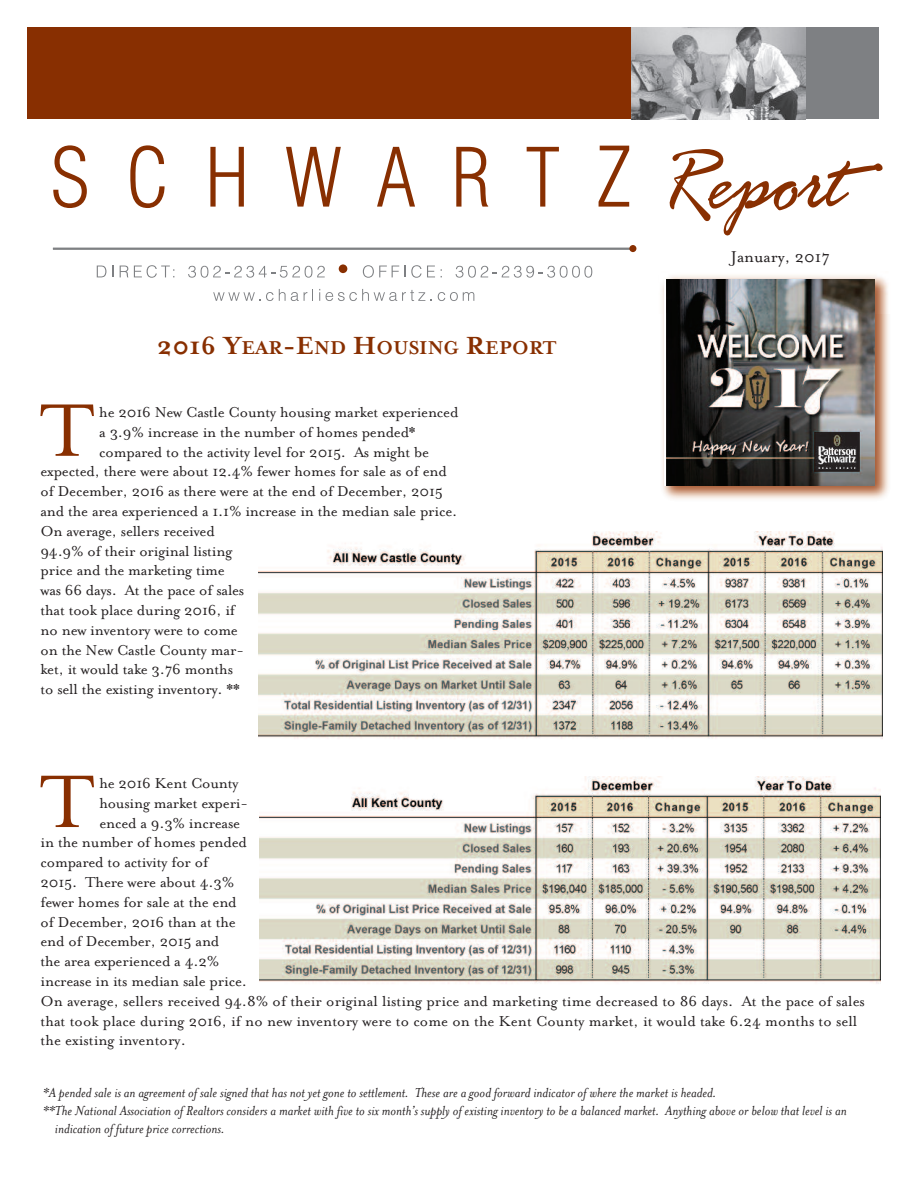
<style>
.page{position:relative;width:918px;height:1188px;background:#fff}
.page>*{position:absolute;margin:0;border:0;box-sizing:border-box;transform-origin:0 0}
.t1{font:85.5px "Mrs Eaves Roman";color:#882f01}
.t2{font:700 21.3px "Mrs Eaves";color:#882f01}
.t3{font:18px "Mrs Eaves Roman";color:#231f20}
.t4{font:16.5px "Mrs Eaves Roman";letter-spacing:-.01em;color:#231f20}
.t5{font:italic 15px "Mrs Eaves";color:#231f20}
.s1{font-size:28.5px}
</style>
<div class="page">
<svg style="left:97px;top:266px;width:9px;height:11px"></svg>
<svg style="left:120px;top:266px;width:8px;height:11px"></svg>
<svg style="left:134px;top:265px;width:40px;height:13px"></svg>
<svg style="left:188px;top:266px;width:137px;height:12px"></svg>
<div style="left:339px;top:264px;width:8px;height:9px;background:#882f01;border-radius:50%"></div>
<svg style="left:363px;top:265px;width:72px;height:13px"></svg>
<svg style="left:456px;top:266px;width:136px;height:12px"></svg>
<svg style="left:213px;top:292px;width:47px;height:9px"></svg>
<svg style="left:266px;top:289px;width:47px;height:12px"></svg>
<svg style="left:326px;top:289px;width:99px;height:12px"></svg>
<svg style="left:438px;top:292px;width:36px;height:9px"></svg>
<div style="left:27px;top:27px;width:605px;height:92px;background:#882f01"></div>
<div style="left:805px;top:27px;width:74px;height:92px;background:#7e8083"></div>
<hr style="left:53px;top:248px;width:578px;height:2px;background:#7e8083">
<div style="left:629px;top:245px;width:7px;height:7px;background:#882f01;border-radius:50%"></div>
<svg style="left:53px;top:145px;width:34px;height:63px"></svg>
<svg style="left:130px;top:145px;width:35px;height:63px"></svg>
<svg style="left:210px;top:147px;width:34px;height:60px"></svg>
<svg style="left:286px;top:147px;width:55px;height:60px"></svg>
<svg style="left:377px;top:147px;width:38px;height:60px"></svg>
<svg style="left:456px;top:147px;width:32px;height:60px"></svg>
<svg style="left:527px;top:147px;width:32px;height:60px"></svg>
<svg style="left:599px;top:146px;width:30px;height:61px"></svg>
<svg style="left:669px;top:149px;width:214px;height:87px"></svg>
<img style="left:631px;top:27px;width:175px;height:92px">
<img style="left:259px;top:532px;width:624px;height:207px">
<img style="left:260px;top:776px;width:621px;height:208px">
<img style="left:661px;top:275px;width:228px;height:224px">
<img style="left:667px;top:279px;width:207px;height:207px">
<p class="t2" style="left:157px;top:334px;width:401px"><span class="s1">2016 Y</span>EAR<span class="s1">-E</span>ND <span class="s1">H</span>OUSING <span class="s1">R</span>EPORT</p>
<h1 class="t1" style="left:40px;top:376px;width:56px">T</h1>
<p class="t4" style="left:99px;top:402px;width:361px">he 2016 New Castle County housing market experienced</p>
<p class="t4" style="left:99px;top:421px;width:318px">a 3.9% increase in the number of homes pended*</p>
<p class="t4" style="left:99px;top:441px;width:331px">compared to the activity level for 2015. As might be</p>
<p class="t4" style="left:41px;top:461px;width:408px">expected, there were about 12.4% fewer homes for sale as of end</p>
<p class="t4" style="left:40px;top:481px;width:404px">of December, 2016 as there were at the end of December, 2015</p>
<p class="t4" style="left:41px;top:501px;width:418px">and the area experienced a 1.1% increase in the median sale price.</p>
<p class="t4" style="left:41px;top:520px;width:176px">On average, sellers received</p>
<p class="t4" style="left:41px;top:540px;width:193px">94.9% of their original listing</p>
<p class="t4" style="left:41px;top:560px;width:186px">price and the marketing time</p>
<p class="t4" style="left:41px;top:580px;width:205px">was 66 days. At the pace of sales</p>
<p class="t4" style="left:41px;top:600px;width:196px">that took place during 2016, if</p>
<p class="t4" style="left:41px;top:619px;width:199px">no new inventory were to come</p>
<p class="t4" style="left:41px;top:639px;width:205px">on the New Castle County mar-</p>
<p class="t4" style="left:41px;top:659px;width:194px">ket, it would take 3.76 months</p>
<p class="t4" style="left:41px;top:679px;width:201px">to sell the existing inventory. **</p>
<p class="t3" style="left:731px;top:245px;width:101px">January, 2017</p>
<h1 class="t1" style="left:40px;top:748px;width:56px">T</h1>
<p class="t4" style="left:99px;top:773px;width:141px">he 2016 Kent County</p>
<p class="t4" style="left:99px;top:792px;width:150px">housing market experi-</p>
<p class="t4" style="left:99px;top:812px;width:142px">enced a 9.3% increase</p>
<p class="t4" style="left:41px;top:832px;width:208px">in the number of homes pended</p>
<p class="t4" style="left:41px;top:852px;width:169px">compared to activity for of</p>
<p class="t4" style="left:41px;top:872px;width:195px">2015. There were about 4.3%</p>
<p class="t4" style="left:41px;top:891px;width:198px">fewer homes for sale at the end</p>
<p class="t4" style="left:41px;top:911px;width:197px">of December, 2016 than at the</p>
<p class="t4" style="left:41px;top:931px;width:180px">end of December, 2015 and</p>
<p class="t4" style="left:41px;top:951px;width:180px">the area experienced a 4.2%</p>
<p class="t4" style="left:41px;top:971px;width:208px">increase in its median sale price.</p>
<p class="t4" style="left:41px;top:990px;width:826px">On average, sellers received 94.8% of their original listing price and marketing time decreased to 86 days. At the pace of sales</p>
<p class="t4" style="left:41px;top:1010px;width:818px">that took place during 2016, if no new inventory were to come on the Kent County market, it would take 6.24 months to sell</p>
<p class="t4" style="left:41px;top:1030px;width:147px">the existing inventory.</p>
<p class="t5" style="left:43px;top:1083px;width:675px">*A pended sale is an agreement of sale signed that has not yet gone to settlement. These are a good forward indicator of where the market is headed.</p>
<p class="t5" style="left:43px;top:1101px;width:806px">**The National Association of Realtors considers a market with five to six month’s supply of existing inventory to be a balanced market. Anything above or below that level is an</p>
<p class="t5" style="left:55px;top:1119px;width:171px">indication of future price corrections.</p>
</div>
